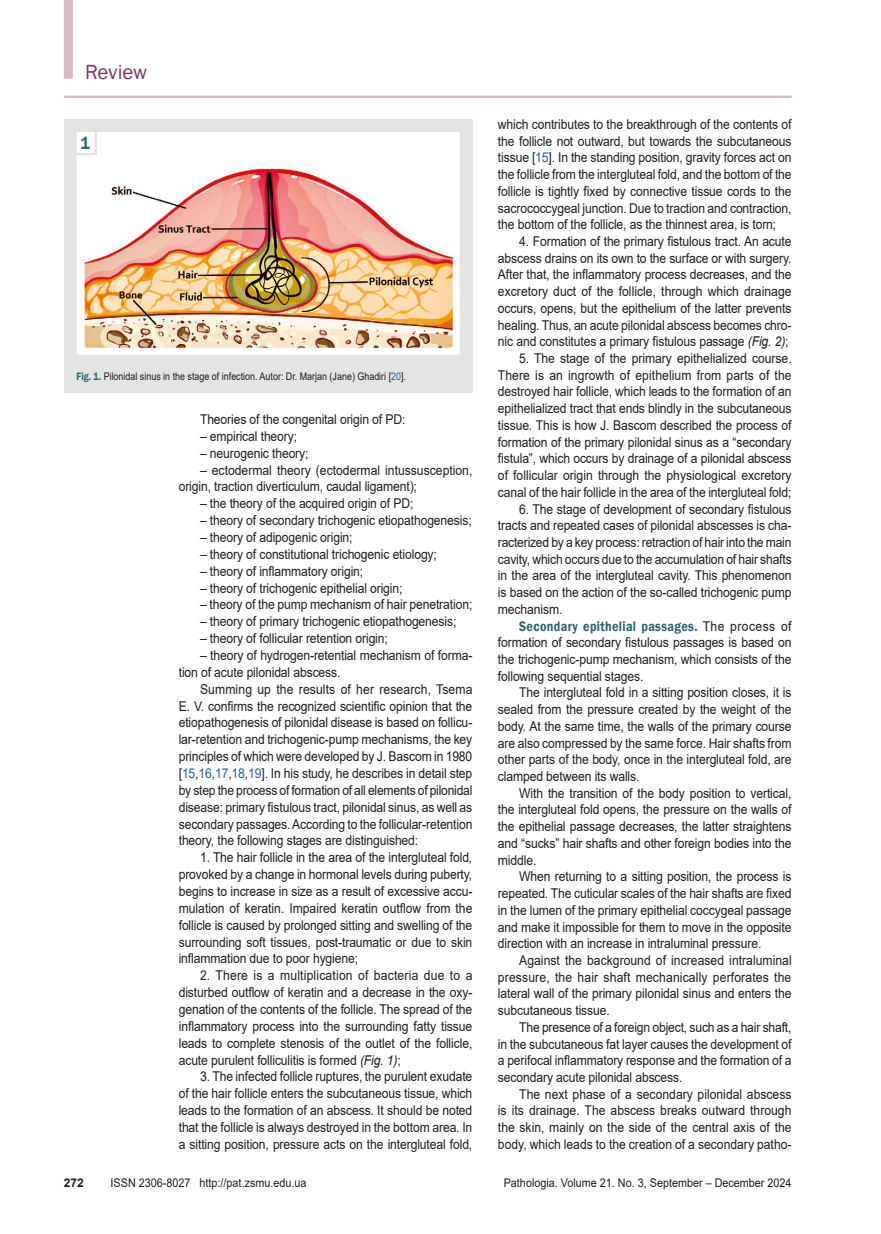
<style>
.page{position:relative;width:881px;height:1234px;background:#fff}
.page>*{position:absolute;margin:0;border:0;box-sizing:border-box;transform-origin:0 0}
.t1{font:21px "Franklin Gothic";letter-spacing:-.015em;color:#793565}
.номер_рис{font:600 18px "Franklin Gothic";color:#2e646b;scale:.85 1}
.tecst{font:600 14.1px "Franklin Gothic";letter-spacing:.03em;color:#2e646b;scale:.86 1}
.tecst-2{font:13.5px/16.6px "Arial";letter-spacing:-.01em;color:#1d1d1b;text-align:justify;scale:.9 1}
.t2{font:12px "Arial";color:#1d1d1b;scale:.9 1}
.t3{font:700 12px "Arial";color:#1d1d1b}
.примечание{font:10.5px "Arial";color:#1d1d1b;scale:.85 1}
.s1{font-family:"Franklin Gothic";font-weight:600;font-size:10.95px;color:#2e646b}
.s2{color:#275b9c}
.s3{font-style:italic}
.s4{font-family:"Arial";font-weight:400;font-size:13.5px;color:#1d1d1b}
</style>
<div class="page">
<hr style="left:64px;top:96px;width:727px;height:2px;background:#d2bac6">
<div style="left:64px;top:119px;width:408px;height:274px;background:#e4e4e3"></div>
<img style="left:76px;top:132px;width:384px;height:223px">
<svg style="left:76px;top:132px;width:22px;height:24px"></svg>
<div style="left:64px;top:0;width:9px;height:79px;background:#d2bac6"></div>
<h1 class="t1" style="left:85px;top:59px;width:63px">Review</h1>
<p class="номер_рис" style="left:81px;top:132px;width:12px">1</p>
<p class="примечание" style="left:77px;top:369px;width:389px"><span class="s1">Fig. 1.</span> Pilonidal sinus in the stage of infection. Autor: Dr. Marjan (Jane) Ghadiri [<span class="s2">20</span>].</p>
<p class="tecst-2" style="left:200px;top:411px;width:230px">Theories of the congenital origin of PD:</p>
<p class="tecst-2" style="left:200px;top:427px;width:109px">– empirical theory;</p>
<p class="tecst-2" style="left:200px;top:444px;width:122px">– neurogenic theory;</p>
<p class="tecst-2" style="left:179px;top:461px;width:327px;text-indent:21px">– ectodermal theory (ectodermal intussusception, origin, traction diverticulum, caudal ligament);</p>
<p class="tecst-2" style="left:200px;top:495px;width:238px">– the theory of the acquired origin of PD;</p>
<p class="tecst-2" style="left:200px;top:512px;width:303px">– theory of secondary trichogenic etiopathogenesis;</p>
<p class="tecst-2" style="left:200px;top:528px;width:171px">– theory of adipogenic origin;</p>
<p class="tecst-2" style="left:200px;top:545px;width:265px">– theory of constitutional trichogenic etiology;</p>
<p class="tecst-2" style="left:200px;top:562px;width:183px">– theory of inflammatory origin;</p>
<p class="tecst-2" style="left:200px;top:579px;width:226px">– theory of trichogenic epithelial origin;</p>
<p class="tecst-2" style="left:200px;top:596px;width:304px">– theory of the pump mechanism of hair penetration;</p>
<p class="tecst-2" style="left:200px;top:613px;width:286px">– theory of primary trichogenic etiopathogenesis;</p>
<p class="tecst-2" style="left:200px;top:630px;width:210px">– theory of follicular retention origin;</p>
<p class="tecst-2" style="left:179px;top:646px;width:327px;text-indent:21px">– theory of hydrogen-retential mechanism of forma&shy;tion of acute pilonidal abscess.</p>
<p class="tecst-2" style="left:179px;top:680px;width:328px;text-indent:21px">Summing up the results of her research, Tsema E. V. confirms the recognized scientific opinion that the etiopathogenesis of pilonidal disease is based on follicu&shy;lar-retention and trichogenic-pump mechanisms, the key principles of which were developed by J. Bascom in 1980 [<span class="s2">15</span>,<span class="s2">16</span>,<span class="s2">17</span>,<span class="s2">18</span>,<span class="s2">19</span>]. In his study, he describes in detail step by step the process of formation of all elements of pilonidal disease: primary fistulous tract, pilonidal sinus, as well as secondary passages. According to the follicular-retention theory, the following stages are distinguished:</p>
<p class="tecst-2" style="left:179px;top:848px;width:328px;text-indent:21px">1. The hair follicle in the area of the intergluteal fold, provoked by a change in hormonal levels during puberty, begins to increase in size as a result of excessive accu&shy;mulation of keratin. Impaired keratin outflow from the follicle is caused by prolonged sitting and swelling of the surrounding soft tissues, post-traumatic or due to skin inflammation due to poor hygiene;</p>
<p class="tecst-2" style="left:179px;top:966px;width:328px;text-indent:21px">2. There is a multiplication of bacteria due to a disturbed outflow of keratin and a decrease in the oxy&shy;genation of the contents of the follicle. The spread of the inflammatory process into the surrounding fatty tissue leads to complete stenosis of the outlet of the follicle, acute purulent folliculitis is formed <span class="s3">(Fig. 1)</span>;</p>
<p class="tecst-2" style="left:179px;top:1067px;width:327px;text-indent:21px">3. The infected follicle ruptures, the purulent exudate of the hair follicle enters the subcutaneous tissue, which leads to the formation of an abscess. It should be noted that the follicle is always destroyed in the bottom area. In a sitting position, pressure acts on the intergluteal fold,</p>
<p class="tecst-2" style="left:497px;top:116px;width:328px">which contributes to the breakthrough of the contents of the follicle not outward, but towards the subcutaneous tissue [<span class="s2">15</span>]. In the standing position, gravity forces act on the follicle from the intergluteal fold, and the bottom of the follicle is tightly fixed by connective tissue cords to the sacrococcygeal junction. Due to traction and contraction, the bottom of the follicle, as the thinnest area, is torn;</p>
<p class="tecst-2" style="left:497px;top:233px;width:327px;text-indent:21px">4. Formation of the primary fistulous tract. An acute abscess drains on its own to the surface or with surgery.<br>After that, the inflammatory process decreases, and the excretory duct of the follicle, through which drainage occurs, opens, but the epithelium of the latter prevents healing. Thus, an acute pilonidal abscess becomes chro&shy;nic and constitutes a primary fistulous passage <span class="s3">(Fig. 2)</span>;</p>
<p class="tecst-2" style="left:497px;top:350px;width:328px;text-indent:21px">5. The stage of the primary epithelialized course.<br>There is an ingrowth of epithelium from parts of the destroyed hair follicle, which leads to the formation of an epithelialized tract that ends blindly in the subcutaneous tissue. This is how J. Bascom described the process of formation of the primary pilonidal sinus as a “secondary fistula”, which occurs by drainage of a pilonidal abscess of follicular origin through the physiological excretory canal of the hair follicle in the area of the intergluteal fold;</p>
<p class="tecst-2" style="left:497px;top:500px;width:328px;text-indent:21px">6. The stage of development of secondary fistulous tracts and repeated cases of pilonidal abscesses is cha&shy;racterized by a key process: retraction of hair into the main cavity, which occurs due to the accumulation of hair shafts in the area of the intergluteal cavity. This phenomenon is based on the action of the so-called trichogenic pump mechanism.</p>
<p class="tecst" style="left:519px;top:617px;width:318px">Secondary epithelial passages. <span class="s4">The process of</span></p>
<p class="tecst-2" style="left:497px;top:634px;width:327px">formation of secondary fistulous passages is based on the trichogenic-pump mechanism, which consists of the following sequential stages.</p>
<p class="tecst-2" style="left:497px;top:684px;width:327px;text-indent:21px">The intergluteal fold in a sitting position closes, it is sealed from the pressure created by the weight of the body. At the same time, the walls of the primary course are also compressed by the same force. Hair shafts from other parts of the body, once in the intergluteal fold, are clamped between its walls.</p>
<p class="tecst-2" style="left:497px;top:784px;width:327px;text-indent:21px">With the transition of the body position to vertical, the intergluteal fold opens, the pressure on the walls of the epithelial passage decreases, the latter straightens and “sucks” hair shafts and other foreign bodies into the middle.</p>
<p class="tecst-2" style="left:497px;top:868px;width:327px;text-indent:21px">When returning to a sitting position, the process is repeated. The cuticular scales of the hair shafts are fixed in the lumen of the primary epithelial coccygeal passage and make it impossible for them to move in the opposite direction with an increase in intraluminal pressure.</p>
<p class="tecst-2" style="left:497px;top:951px;width:328px;text-indent:21px">Against the background of increased intraluminal pressure, the hair shaft mechanically perforates the lateral wall of the primary pilonidal sinus and enters the subcutaneous tissue.</p>
<p class="tecst-2" style="left:497px;top:1018px;width:327px;text-indent:21px">The presence of a foreign object, such as a hair shaft, in the subcutaneous fat layer causes the development of a perifocal inflammatory response and the formation of a secondary acute pilonidal abscess.</p>
<p class="tecst-2" style="left:497px;top:1085px;width:327px;text-indent:21px">The next phase of a secondary pilonidal abscess is its drainage. The abscess breaks outward through the skin, mainly on the side of the central axis of the body, which leads to the creation of a secondary patho-</p>
<p class="t3" style="left:64px;top:1174px;width:22px">272</p>
<p class="t2" style="left:111px;top:1174px;width:219px">ISSN 2306-8027 http://pat.zsmu.edu.ua</p>
<p class="t2" style="left:503px;top:1174px;width:321px">Pathologia. Volume 21. No. 3, September – December 2024</p>
</div>
